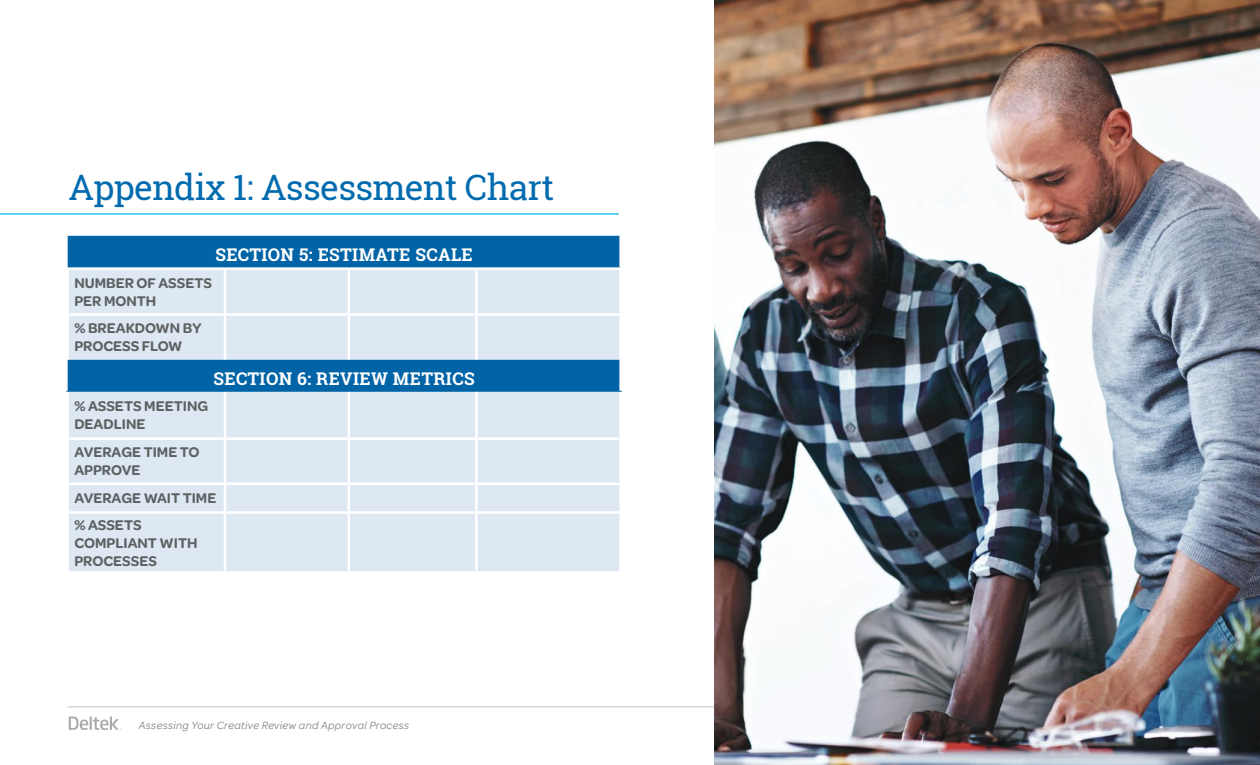
<style>
.page{position:relative;width:1260px;height:765px;background:#fff}
.page>*{position:absolute;margin:0;border:0;box-sizing:border-box;transform-origin:0 0}
.t1{font:35px "Roboto Slab";letter-spacing:-.02em;color:#006bae}
.t2{font:700 17.5px "Roboto Slab";letter-spacing:.02em;color:#fff}
.t3{font:600 15px/18px "Omnes";color:#5e6162}
.t4{font:italic 11.25px "Omnes";letter-spacing:.03em;color:#828387}
</style>
<div class="page">
<svg style="left:69px;top:716px;width:52px;height:14px"></svg>
<hr style="left:68px;top:706px;width:1124px;height:2px;background:#ccd0d7">
<hr style="left:0;top:213px;width:619px;height:2px;background:#00b3ea">
<div style="left:68px;top:236px;width:551px;height:31px;background:#0064a7"></div>
<svg style="left:68px;top:270px;width:551px;height:301px;background:#c4d9ea"></svg>
<hr style="left:66px;top:270px;width:3px;height:43px;background:#fff">
<hr style="left:224px;top:270px;width:2px;height:43px;background:#fff">
<hr style="left:66px;top:313px;width:159px;height:3px;background:#fff">
<hr style="left:66px;top:316px;width:3px;height:44px;background:#fff">
<hr style="left:225px;top:313px;width:124px;height:3px;background:#fff">
<hr style="left:224px;top:316px;width:2px;height:44px;background:#fff">
<hr style="left:349px;top:313px;width:127px;height:3px;background:#fff">
<hr style="left:476px;top:313px;width:146px;height:3px;background:#fff">
<hr style="left:66px;top:392px;width:3px;height:45px;background:#fff">
<hr style="left:224px;top:392px;width:2px;height:45px;background:#fff">
<hr style="left:66px;top:437px;width:159px;height:3px;background:#fff">
<hr style="left:66px;top:440px;width:3px;height:42px;background:#fff">
<hr style="left:225px;top:437px;width:124px;height:3px;background:#fff">
<hr style="left:224px;top:440px;width:2px;height:42px;background:#fff">
<hr style="left:349px;top:437px;width:127px;height:3px;background:#fff">
<hr style="left:476px;top:437px;width:146px;height:3px;background:#fff">
<hr style="left:66px;top:482px;width:159px;height:3px;background:#fff">
<hr style="left:66px;top:485px;width:3px;height:26px;background:#fff">
<hr style="left:225px;top:482px;width:124px;height:3px;background:#fff">
<hr style="left:224px;top:485px;width:2px;height:26px;background:#fff">
<hr style="left:349px;top:482px;width:127px;height:3px;background:#fff">
<hr style="left:476px;top:482px;width:146px;height:3px;background:#fff">
<hr style="left:66px;top:511px;width:159px;height:3px;background:#fff">
<hr style="left:66px;top:514px;width:3px;height:57px;background:#fff">
<hr style="left:225px;top:511px;width:124px;height:3px;background:#fff">
<hr style="left:224px;top:514px;width:2px;height:57px;background:#fff">
<hr style="left:349px;top:511px;width:127px;height:3px;background:#fff">
<hr style="left:476px;top:511px;width:146px;height:3px;background:#fff">
<hr style="left:66px;top:391px;width:159px;height:1px;background:#0064a7">
<hr style="left:348px;top:270px;width:2px;height:43px;background:#fff">
<hr style="left:475px;top:270px;width:3px;height:43px;background:#fff">
<hr style="left:348px;top:316px;width:2px;height:44px;background:#fff">
<hr style="left:475px;top:316px;width:3px;height:44px;background:#fff">
<hr style="left:348px;top:392px;width:2px;height:45px;background:#fff">
<hr style="left:475px;top:392px;width:3px;height:45px;background:#fff">
<hr style="left:348px;top:440px;width:2px;height:42px;background:#fff">
<hr style="left:475px;top:440px;width:3px;height:42px;background:#fff">
<hr style="left:348px;top:485px;width:2px;height:26px;background:#fff">
<hr style="left:475px;top:485px;width:3px;height:26px;background:#fff">
<hr style="left:348px;top:514px;width:2px;height:57px;background:#fff">
<hr style="left:475px;top:514px;width:3px;height:57px;background:#fff">
<hr style="left:225px;top:391px;width:124px;height:1px;background:#0064a7">
<hr style="left:349px;top:391px;width:127px;height:1px;background:#0064a7">
<hr style="left:476px;top:391px;width:146px;height:1px;background:#0064a7">
<img style="left:714px;top:0;width:546px;height:765px">
<h1 class="t1" style="left:68px;top:163px;width:488px">Appendix 1: Assessment Chart</h1>
<p class="t2" style="left:215px;top:243px;width:259px">SECTION 5: ESTIMATE SCALE</p>
<p class="t3" style="left:74px;top:273px;width:139px">NUMBER OF ASSETS<br>PER MONTH</p>
<p class="t3" style="left:74px;top:318px;width:129px">% BREAKDOWN BY<br>PROCESS FLOW</p>
<p class="t2" style="left:214px;top:366px;width:263px">SECTION 6: REVIEW METRICS</p>
<p class="t3" style="left:74px;top:396px;width:135px">% ASSETS MEETING<br>DEADLINE</p>
<p class="t3" style="left:74px;top:443px;width:127px">AVERAGE TIME TO<br>APPROVE</p>
<p class="t3" style="left:74px;top:484px;width:143px;line-height:26.4px">AVERAGE WAIT TIME % ASSETS</p>
<p class="t3" style="left:74px;top:533px;width:125px">COMPLIANT WITH<br>PROCESSES</p>
<p class="t4" style="left:139px;top:718px;width:272px">Assessing Your Creative Review and Approval Process</p>
</div>
